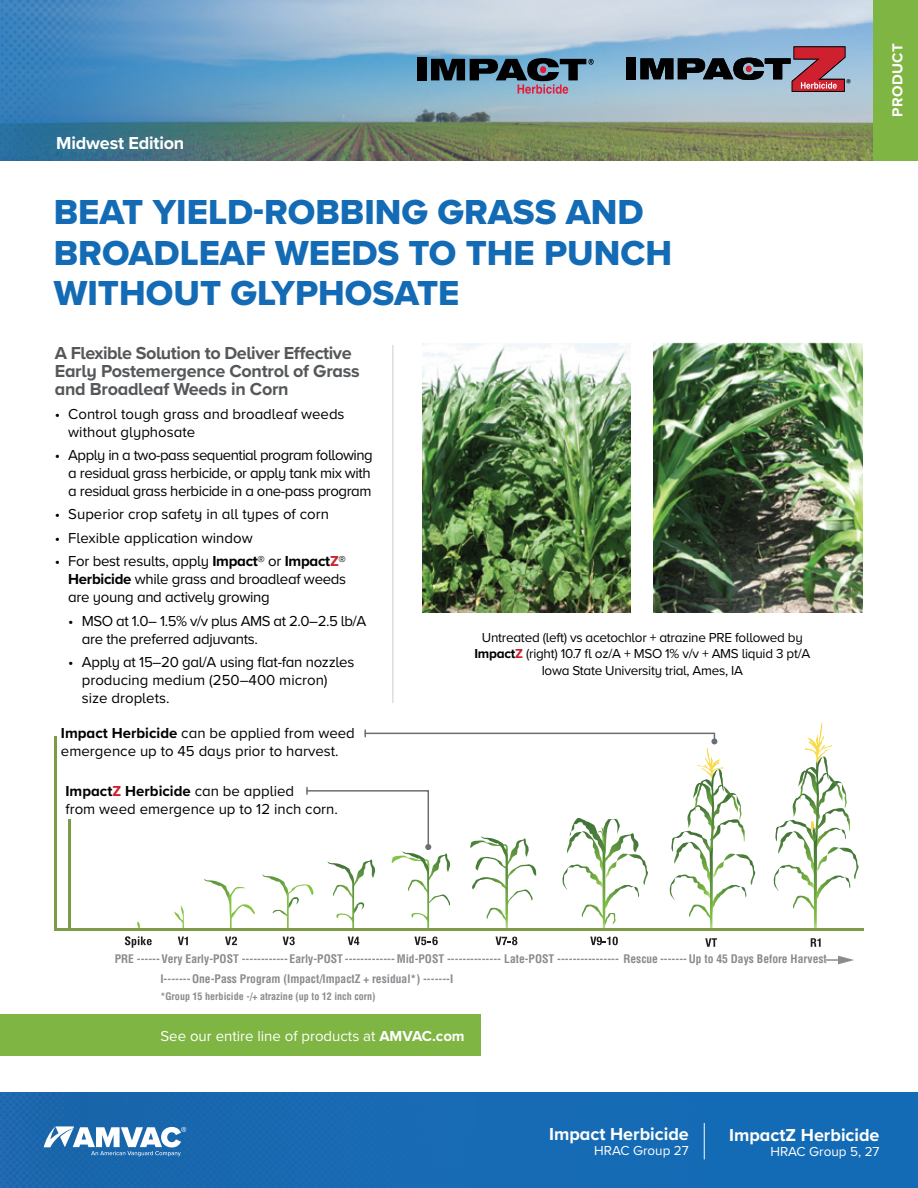
<style>
.page{position:relative;width:918px;height:1188px;background:#fff}
.page>*{position:absolute;margin:0;border:0;box-sizing:border-box;transform-origin:0 0}
.t1{font:36px/40.5px "Proxima Nova A Extrabld";color:#146bb5}
.t2{font:700 18px/18px "Proxima Nova A";letter-spacing:-.015em;color:#55585a}
.t3{font:700 18px "Proxima Nova A";color:#fff}
.t4{font:15px/18px "Proxima Nova A";color:#000}
.t5{font:15px/18px "Proxima Nova A";letter-spacing:-.02em;color:#000}
.t6{font:15px "Proxima Nova";color:#fff}
.t7{font:700 15px "Proxima Nova A";letter-spacing:.025em;color:#fff}
.t8{font:13.5px/16.2px "Proxima Nova A";letter-spacing:-.02em;color:#000;text-align:center}
.t9{font:13.5px "Proxima Nova A";color:#fff}
.t10{font:13.05px "Myriad Pro";color:#000;scale:.9 1}
.t11{font:700 condensed 11.55px/20px "Helvetica";color:#898b8e}
.t12{font:700 condensed 10.05px "Helvetica";color:#898b8e}
.s1{font-weight:700}
.s2{font-weight:700;color:#cf202f}
</style>
<div class="page">
<div style="left:0;top:1093px;width:918px;height:95px;background:#146bb5"></div>
<img style="left:0;top:1093px;width:705px;height:95px">
<img style="left:0;top:0;width:874px;height:160px">
<div style="left:417px;top:57px;width:9px;height:23px;background:#000"></div>
<svg style="left:431px;top:58px;width:163px;height:36px"></svg>
<div style="left:627px;top:57px;width:9px;height:22px;background:#000"></div>
<svg style="left:640px;top:46px;width:205px;height:46px"></svg>
<div style="left:874px;top:0;width:44px;height:160px;background:#7fb542"></div>
<div style="left:0;top:1014px;width:480px;height:42px;background:#7fb542"></div>
<hr style="left:392px;top:345px;width:2px;height:358px;background:#dcddde">
<img style="left:654px;top:342px;width:208px;height:271px">
<img style="left:422px;top:343px;width:209px;height:270px">
<svg style="left:44px;top:1126px;width:142px;height:30px"></svg>
<hr style="left:704px;top:1123px;width:1px;height:36px;background:#fff">
<hr style="left:54px;top:736px;width:2px;height:194px;background:#7d9b47">
<hr style="left:68px;top:819px;width:2px;height:111px;background:#7d9b47">
<svg style="left:137px;top:921px;width:3px;height:7px"></svg>
<svg style="left:174px;top:905px;width:10px;height:23px"></svg>
<svg style="left:204px;top:879px;width:51px;height:49px"></svg>
<svg style="left:125px;top:936px;width:27px;height:12px"></svg>
<svg style="left:262px;top:730px;width:493px;height:198px"></svg>
<svg style="left:814px;top:912px;width:3px;height:16px"></svg>
<svg style="left:774px;top:723px;width:85px;height:189px"></svg>
<hr style="left:54px;top:928px;width:810px;height:3px;background:#7e9b46">
<svg style="left:811px;top:938px;width:10px;height:9px"></svg>
<svg style="left:705px;top:938px;width:12px;height:9px"></svg>
<svg style="left:225px;top:937px;width:12px;height:8px"></svg>
<svg style="left:283px;top:937px;width:12px;height:8px"></svg>
<svg style="left:348px;top:937px;width:11px;height:8px"></svg>
<svg style="left:496px;top:937px;width:21px;height:8px"></svg>
<svg style="left:590px;top:937px;width:28px;height:8px"></svg>
<svg style="left:826px;top:956px;width:28px;height:8px"></svg>
<svg style="left:178px;top:937px;width:10px;height:8px"></svg>
<svg style="left:414px;top:937px;width:24px;height:8px"></svg>
<p class="t3" style="left:56px;top:129px;width:130px">Midwest Edition</p>
<h1 class="t1" style="left:54px;top:192px;width:620px">BEAT YIELD-ROBBING GRASS AND<br>BROADLEAF WEEDS TO THE PUNCH<br>WITHOUT GLYPHOSATE</h1>
<p class="t2" style="left:55px;top:344px;width:306px">A Flexible Solution to Deliver Effective<br>Early Postemergence Control of Grass and Broadleaf Weeds in Corn</p>
<p class="t4" style="left:68px;top:404px;width:278px;text-indent:-14px">• Control tough grass and broadleaf weeds without glyphosate</p>
<p class="t5" style="left:68px;top:445px;width:306px;text-indent:-14px">• Apply in a two-pass sequential program following a residual grass herbicide, or apply tank mix with a residual grass herbicide in a one-pass program</p>
<p class="t4" style="left:55px;top:505px;width:276px">• Superior crop safety in all types of corn</p>
<p class="t4" style="left:55px;top:528px;width:200px">• Flexible application window</p>
<p class="t5" style="left:68px;top:551px;width:279px;text-align:justify;text-indent:-13px">• For best results, apply <span class="s1">Impact</span>® or <span class="s1">Impact</span><span class="s2">Z</span>® <span class="s1">Herbicide</span> while grass and broadleaf weeds are young and actively growing</p>
<p class="t5" style="left:82px;top:611px;width:286px;text-indent:-14px">• MSO at 1.0– 1.5% v/v plus AMS at 2.0–2.5 lb/A are the preferred adjuvants.</p>
<p class="t4" style="left:82px;top:652px;width:274px;text-indent:-14px">• Apply at 15–20 gal/A using flat-fan nozzles producing medium (250–400 micron) size droplets.</p>
<p class="t4" style="left:61px;top:724px;width:295px"><span class="s1">Impact Herbicide</span> can be applied from weed emergence up to 45 days prior to harvest.</p>
<p class="t4" style="left:66px;top:781px;width:274px"><span class="s1">Impact</span><span class="s2">Z</span> <span class="s1">Herbicide</span> can be applied<br>from weed emergence up to 12 inch corn.</p>
<p class="t8" style="left:475px;top:629px;width:337px">Untreated (left) vs acetochlor + atrazine PRE followed by<br><span class="s1">Impact</span><span class="s2">Z</span> (right) 10.7 fl oz/A + MSO 1% v/v + AMS liquid 3 pt/A<br>Iowa State University trial, Ames, IA</p>
<p class="t10" style="left:846px;top:75px;width:7px">®</p>
<p class="t7" style="left:886px;top:117px;width:75px;rotate:-90deg">PRODUCT</p>
<p class="t11" style="left:160px;top:949px;width:668px;text-indent:-46px">PRE ------ Very Early-POST ------------ Early-POST ------------- Mid-POST -------------- Late-POST ---------------- Rescue ------- Up to 45 Days Before Harvest<br>I------- One-Pass Program (Impact/ImpactZ + residual*) -------I</p>
<p class="t12" style="left:160px;top:990px;width:217px">*Group 15 herbicide -/+ atrazine (up to 12 inch corn)</p>
<p class="t6" style="left:160px;top:1028px;width:306px">See our entire line of products at <span class="s1">AMVAC.com</span></p>
<p class="t3" style="left:549px;top:1121px;width:141px">Impact Herbicide</p>
<p class="t9" style="left:594px;top:1141px;width:96px">HRAC Group 27</p>
<p class="t3" style="left:729px;top:1121px;width:152px">ImpactZ Herbicide</p>
<p class="t9" style="left:770px;top:1141px;width:111px">HRAC Group 5, 27</p>
</div>
